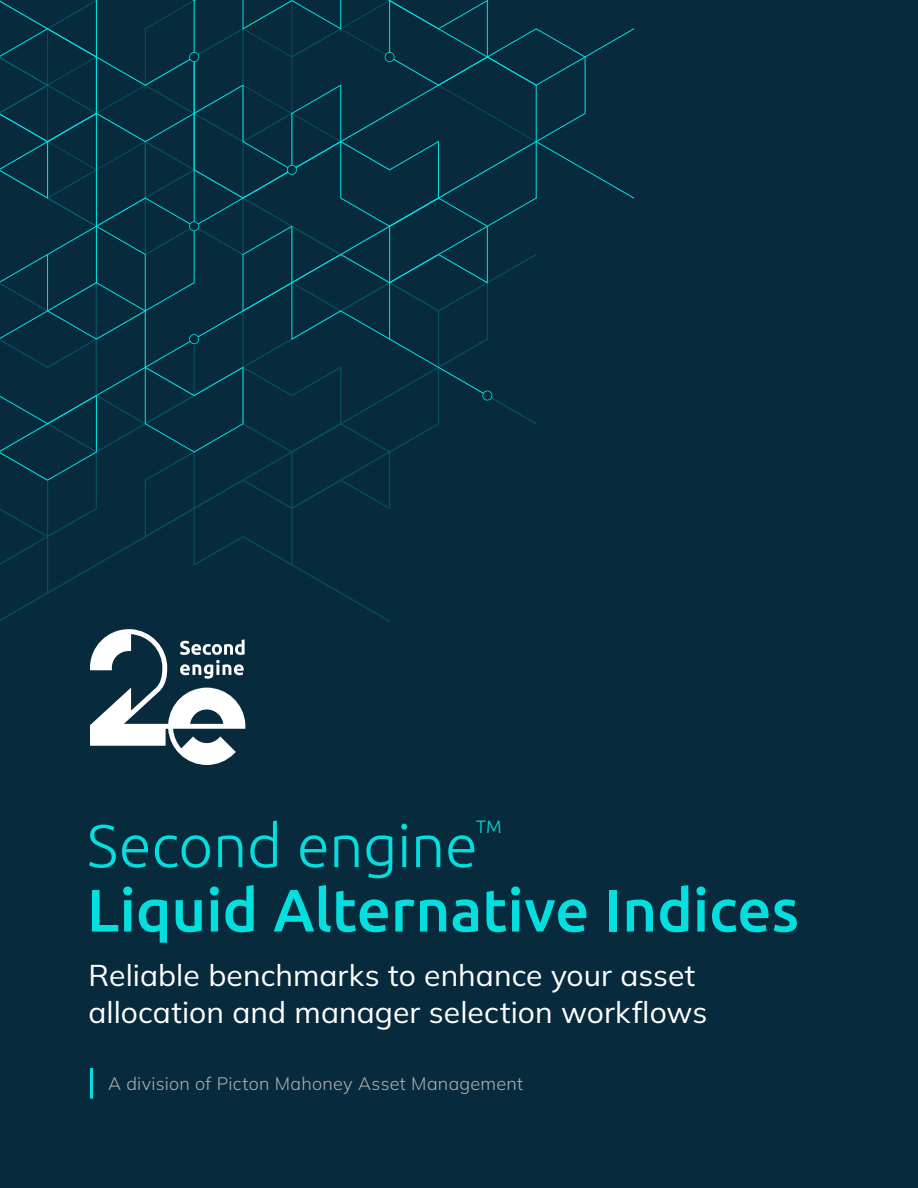
<style>
.page{position:relative;width:918px;height:1188px;background:#072b3d}
.page>*{position:absolute;margin:0;border:0;box-sizing:border-box;transform-origin:0 0}
.t1{font:500 60px "Ubuntu";letter-spacing:-.005em;color:#03dfdf}
.t2{font:300 60px "Ubuntu";letter-spacing:-.005em;color:#03dfdf}
.t3{font:30px/37.5px "Mulish";letter-spacing:.005em;color:#fff}
.t4{font:300 18px "Mulish";letter-spacing:.015em;color:#b0b0b0}
.t5{font:300 18px "Ubuntu";color:#03dfdf}
</style>
<div class="page">
<svg style="left:0;top:0;width:635px;height:765px"></svg>
<hr style="left:90px;top:1068px;width:3px;height:31px;background:#03dfdf">
<p class="t2" style="left:87px;top:810px;width:392px">Second engine</p>
<p class="t5" style="left:476px;top:815px;width:27px">TM</p>
<p class="t1" style="left:87px;top:872px;width:714px">Liquid Alternative Indices</p>
<p class="t3" style="left:88px;top:955px;width:620px">Reliable benchmarks to enhance your asset allocation and manager selection workflows</p>
<p class="t4" style="left:108px;top:1071px;width:417px">A division of Picton Mahoney Asset Management</p>
</div>
